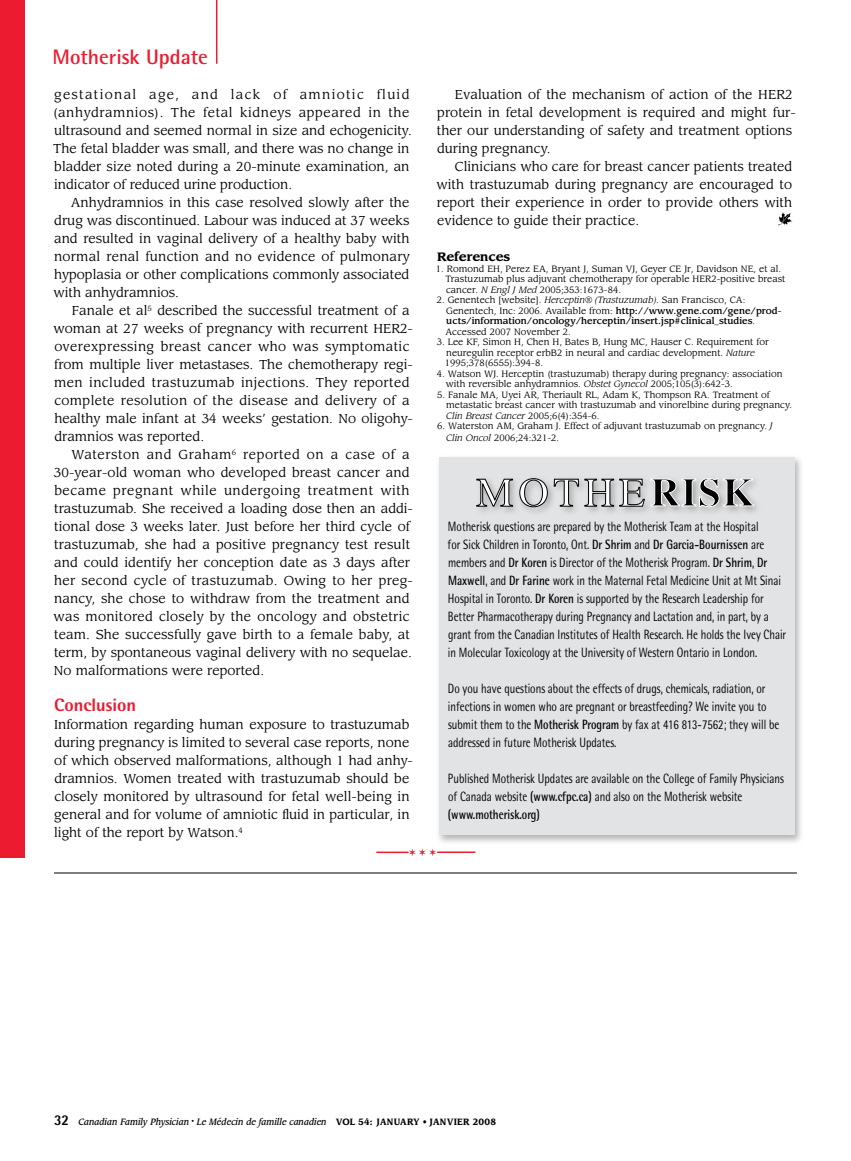
<style>
.page{position:relative;width:851px;height:1161px;background:#fff}
.page>*{position:absolute;margin:0;border:0;box-sizing:border-box;transform-origin:0 0}
.t1{font:700 21px "Rotis Semi Sans Std";color:#ed1b2f}
.t2{font:800 18px "Rotis Semi Sans Std";color:#ed1b2f}
.t3{font:13.5px/18px "Rotis Semi Sans Std";color:#000;scale:.8 1}
.t4{font:12.75px/18px "Leawood Std";color:#000}
.t5{font:700 12px "Leawood Std";color:#000}
.t6{font:10.5px "Zapf Dingbats";color:#ed1b2f}
.t7{font:9px/10.5px "Leawood Std";color:#000}
.t8{font:italic 500 9px "Leawood Std";color:#000;scale:.9 1}
.s1{font-style:italic}
.s2{font-weight:500}
.s3{font-weight:700}
.s4{font-family:"Rotis Semi Sans Std";font-weight:800;font-style:normal;font-size:15px}
.s5{font-weight:700;font-style:normal}
</style>
<div class="page">
<hr style="left:216px;top:0;width:1px;height:64px;background:#ed1b2f">
<svg style="left:778px;top:212px;width:14px;height:13px"></svg>
<div style="left:434px;top:453px;width:371px;height:393px;background:#000;opacity:.3"></div>
<div style="left:439px;top:458px;width:355px;height:378px;background:#e2e3e4"></div>
<div style="left:473px;top:474px;width:290px;height:43px;background:#000;opacity:.3"></div>
<svg style="left:476px;top:479px;width:37px;height:28px"></svg>
<svg style="left:519px;top:478px;width:28px;height:29px"></svg>
<svg style="left:553px;top:478px;width:201px;height:29px"></svg>
<hr style="left:376px;top:852px;width:32px;height:1px;background:#ed1b2f">
<hr style="left:437px;top:852px;width:38px;height:1px;background:#ed1b2f">
<div style="left:0;top:0;width:24px;height:857px;background:#ed1b2f"></div>
<hr style="left:54px;top:873px;width:742px;height:1px;background:#000">
<h1 class="t1" style="left:52px;top:44px;width:157px">Motherisk Update</h1>
<p class="t4" style="left:53px;top:86px;width:360px">gestational age, and lack of amniotic fluid (anhydramnios). The fetal kidneys appeared in the ultrasound and seemed normal in size and echogenicity.<br>The fetal bladder was small, and there was no change in bladder size noted during a 20-minute examination, an indicator of reduced urine production.</p>
<p class="t4" style="left:53px;top:194px;width:357px;text-align:justify;text-indent:17px">Anhydramnios in this case resolved slowly after the drug was discontinued. Labour was induced at 37 weeks and resulted in vaginal delivery of a healthy baby with normal renal function and no evidence of pulmonary hypoplasia or other complications commonly associated with anhydramnios.</p>
<p class="t4" style="left:54px;top:302px;width:361px;text-indent:18px">Fanale et al<sup>5</sup> described the successful treatment of a woman at 27 weeks of pregnancy with recurrent HER2- overexpressing breast cancer who was symptomatic from multiple liver metastases. The chemotherapy regi&shy;men included trastuzumab injections. They reported complete resolution of the disease and delivery of a healthy male infant at 34 weeks’ gestation. No oligohy&shy;dramnios was reported.</p>
<p class="t4" style="left:54px;top:446px;width:361px;text-indent:18px">Waterston and Graham<sup>6</sup> reported on a case of a 30-year-old woman who developed breast cancer and became pregnant while undergoing treatment with trastuzumab. She received a loading dose then an addi&shy;tional dose 3 weeks later. Just before her third cycle of trastuzumab, she had a positive pregnancy test result and could identify her conception date as 3 days after her second cycle of trastuzumab. Owing to her preg&shy;nancy, she chose to withdraw from the treatment and was monitored closely by the oncology and obstetric team. She successfully gave birth to a female baby, at term, by spontaneous vaginal delivery with no sequelae.<br>No malformations were reported.</p>
<h2 class="t2" style="left:54px;top:693px;width:84px">Conclusion</h2>
<p class="t4" style="left:54px;top:716px;width:360px">Information regarding human exposure to trastuzumab during pregnancy is limited to several case reports, none of which observed malformations, although 1 had anhy&shy;dramnios. Women treated with trastuzumab should be closely monitored by ultrasound for fetal well-being in general and for volume of amniotic fluid in particular, in light of the report by Watson.<sup>4</sup></p>
<p class="t4" style="left:437px;top:86px;width:360px;text-indent:18px">Evaluation of the mechanism of action of the HER2 protein in fetal development is required and might fur&shy;ther our understanding of safety and treatment options during pregnancy.</p>
<p class="t4" style="left:436px;top:158px;width:357px;text-align:justify;text-indent:19px">Clinicians who care for breast cancer patients treated with trastuzumab during pregnancy are encouraged to report their experience in order to provide others with evidence to guide their practice.</p>
<p class="t5" style="left:437px;top:249px;width:75px">REFERENCES</p>
<p class="t7" style="left:445px;top:263px;width:341px;text-indent:-10px">1. Romond EH, Perez EA, Bryant J, Suman VJ, Geyer CE Jr, Davidson NE, et al.<br>Trastuzumab plus adjuvant chemotherapy for operable HER2-positive breast cancer. <span class="s1">N Engl J Med</span> 2005;353:1673-84.</p>
<p class="t7" style="left:445px;top:295px;width:338px;text-indent:-9px">2. Genentech [website]. <span class="s1">Herceptin® (Trastuzumab)</span>. San Francisco, CA:<br>Genentech, Inc: 2006. Available from: <span class="s2">http://www.gene.com/gene/prod&shy;ucts/information/oncology/herceptin/insert.jsp#clinical_studies</span>.<br>Accessed 2007 November 2.</p>
<p class="t7" style="left:445px;top:337px;width:325px;text-indent:-8px">3. Lee KF, Simon H, Chen H, Bates B, Hung MC, Hauser C. Requirement for neuregulin receptor erbB2 in neural and cardiac development. <span class="s1">Nature<br></span>1995;378(6555):394-8.</p>
<p class="t7" style="left:446px;top:368px;width:338px;text-indent:-9px">4. Watson WJ. Herceptin (trastuzumab) therapy during pregnancy: association with reversible anhydramnios. <span class="s1">Obstet Gynecol</span> 2005;105(3):642-3.</p>
<p class="t7" style="left:446px;top:389px;width:347px;text-indent:-9px">5. Fanale MA, Uyei AR, Theriault RL, Adam K, Thompson RA. Treatment of metastatic breast cancer with trastuzumab and vinorelbine during pregnancy.<br><span class="s1">Clin Breast Cancer</span> 2005;6(4):354-6.</p>
<p class="t7" style="left:446px;top:420px;width:328px;line-height:12px;text-indent:-9px">6. Waterston AM, Graham J. Effect of adjuvant trastuzumab on pregnancy. <span class="s1">J<br>Clin Oncol</span> 2006;24:321-2.</p>
<p class="t3" style="left:447px;top:517px;width:425px">Motherisk questions are prepared by the Motherisk Team at the Hospital<br>for Sick Children in Toronto, Ont. <span class="s3">Dr Shrim</span> and <span class="s3">Dr Garcia-Bournissen</span> are members and <span class="s3">Dr Koren</span> is Director of the Motherisk Program. <span class="s3">Dr Shrim</span>, <span class="s3">Dr Maxwell</span>, and <span class="s3">Dr Farine</span> work in the Maternal Fetal Medicine Unit at Mt Sinai Hospital in Toronto. <span class="s3">Dr Koren</span> is supported by the Research Leadership for Better Pharmacotherapy during Pregnancy and Lactation and, in part, by a grant from the Canadian Institutes of Health Research. He holds the Ivey Chair in Molecular Toxicology at the University of Western Ontario in London.</p>
<p class="t3" style="left:448px;top:679px;width:416px">Do you have questions about the effects of drugs, chemicals, radiation, or infections in women who are pregnant or breastfeeding? We invite you to submit them to the <span class="s3">Motherisk Program</span> by fax at 416 813-7562; they will be addressed in future Motherisk Updates.</p>
<p class="t3" style="left:448px;top:769px;width:421px">Published Motherisk Updates are available on the College of Family Physicians of Canada website <span class="s3">(www.cfpc.ca)</span> and also on the Motherisk website <span class="s3">(www.motherisk.org)</span></p>
<p class="t6" style="left:409px;top:847px;width:29px">✶ ✶ ✶</p>
<p class="t8" style="left:54px;top:1116px;width:492px"><span class="s4">32</span> Canadian Family Physician <sup>•</sup> Le Médecin de famille canadien <span class="s5">VOL 54: JANUARY • JANVIER 2008</span></p>
</div>
